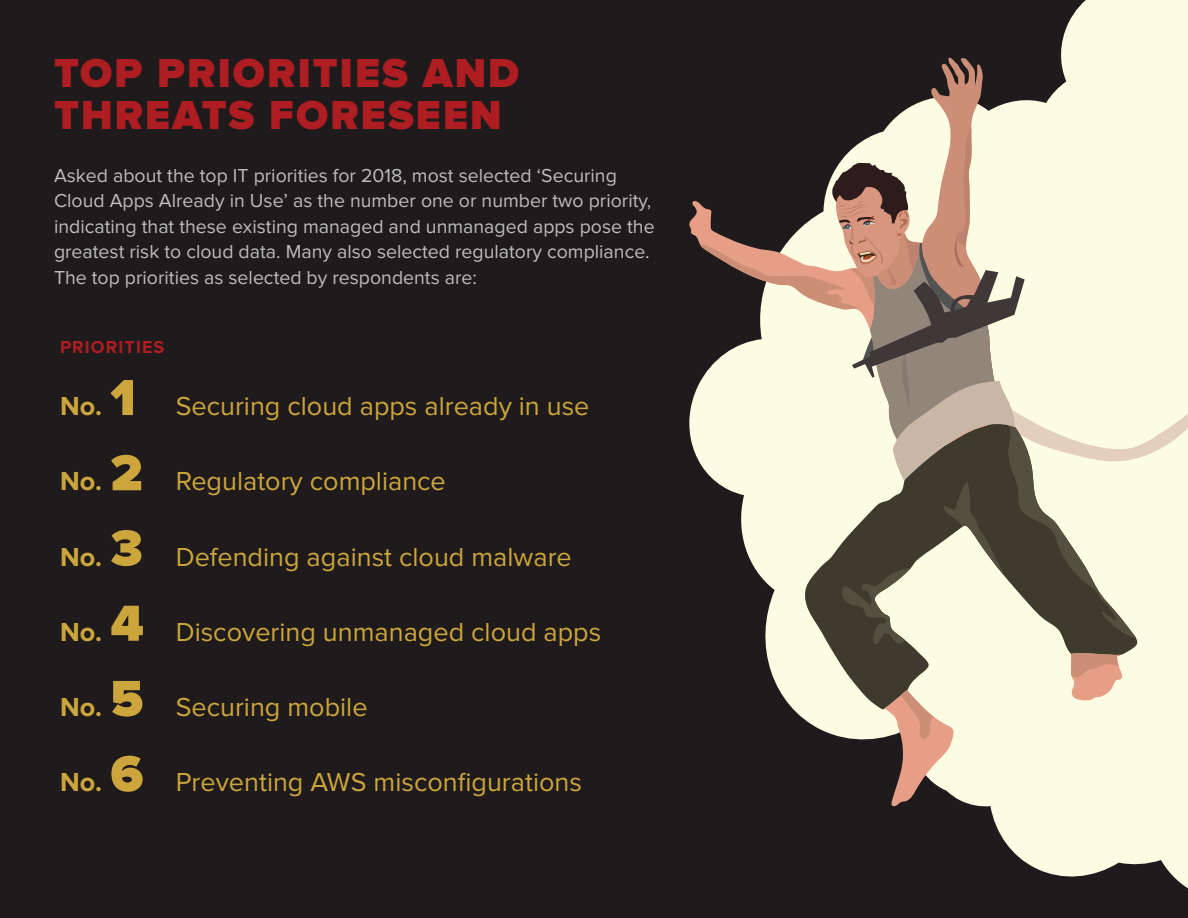
<style>
.page{position:relative;width:1188px;height:918px;background:#1f1a1b}
.page>*{position:absolute;margin:0;border:0;box-sizing:border-box;transform-origin:0 0}
.t1{font:900 42px/42px "Proxima Nova";letter-spacing:.05em;color:#ad1d21}
.t2{font:27px "Proxima Nova";color:#cca63c}
.t3{font:700 27px "Proxima Nova";color:#cca63c}
.t4{font:19.5px/25.5px "Proxima Nova";color:#bcbdc0}
.t5{font:700 18px "Proxima Nova";letter-spacing:.06em;color:#ad1d21}
.s1{font-weight:900;font-size:52.5px}
</style>
<div class="page">
<svg style="left:765px;top:0;width:423px;height:889px"></svg>
<svg style="left:804px;top:645px;width:334px;height:64px;background:#cfceb8"></svg>
<svg style="left:689px;top:201px;width:11px;height:262px"></svg>
<svg style="left:883px;top:689px;width:71px;height:118px"></svg>
<svg style="left:1070px;top:652px;width:52px;height:49px;background:#dca890"></svg>
<svg style="left:700px;top:57px;width:488px;height:588px"></svg>
<p class="t1" style="left:54px;top:54px;width:467px">TOP PRIORITIES AND<br>THREATS FORESEEN</p>
<p class="t4" style="left:54px;top:163px;width:602px">Asked about the top IT priorities for 2018, most selected ‘Securing Cloud Apps Already in Use’ as the number one or number two priority, indicating that these existing managed and unmanaged apps pose the greatest risk to cloud data. Many also selected regulatory compliance.<br>The top priorities as selected by respondents are:</p>
<p class="t5" style="left:60px;top:339px;width:106px">PRIORITIES</p>
<p class="t3" style="left:60px;top:394px;width:77px">No. <span class="s1">1</span></p>
<p class="t2" style="left:176px;top:394px;width:415px">Securing cloud apps already in use</p>
<p class="t3" style="left:60px;top:469px;width:84px">No. <span class="s1">2</span></p>
<p class="t3" style="left:60px;top:544px;width:84px">No. <span class="s1">3</span></p>
<p class="t2" style="left:176px;top:469px;width:272px">Regulatory compliance</p>
<p class="t2" style="left:176px;top:544px;width:398px">Defending against cloud malware</p>
<p class="t3" style="left:60px;top:619px;width:85px">No. <span class="s1">4</span></p>
<p class="t2" style="left:176px;top:619px;width:427px">Discovering unmanaged cloud apps</p>
<p class="t3" style="left:60px;top:695px;width:85px">No. <span class="s1">5</span></p>
<p class="t3" style="left:60px;top:770px;width:85px">No. <span class="s1">6</span></p>
<p class="t2" style="left:176px;top:695px;width:193px">Securing mobile</p>
<p class="t2" style="left:176px;top:770px;width:408px">Preventing AWS misconfigurations</p>
</div>
